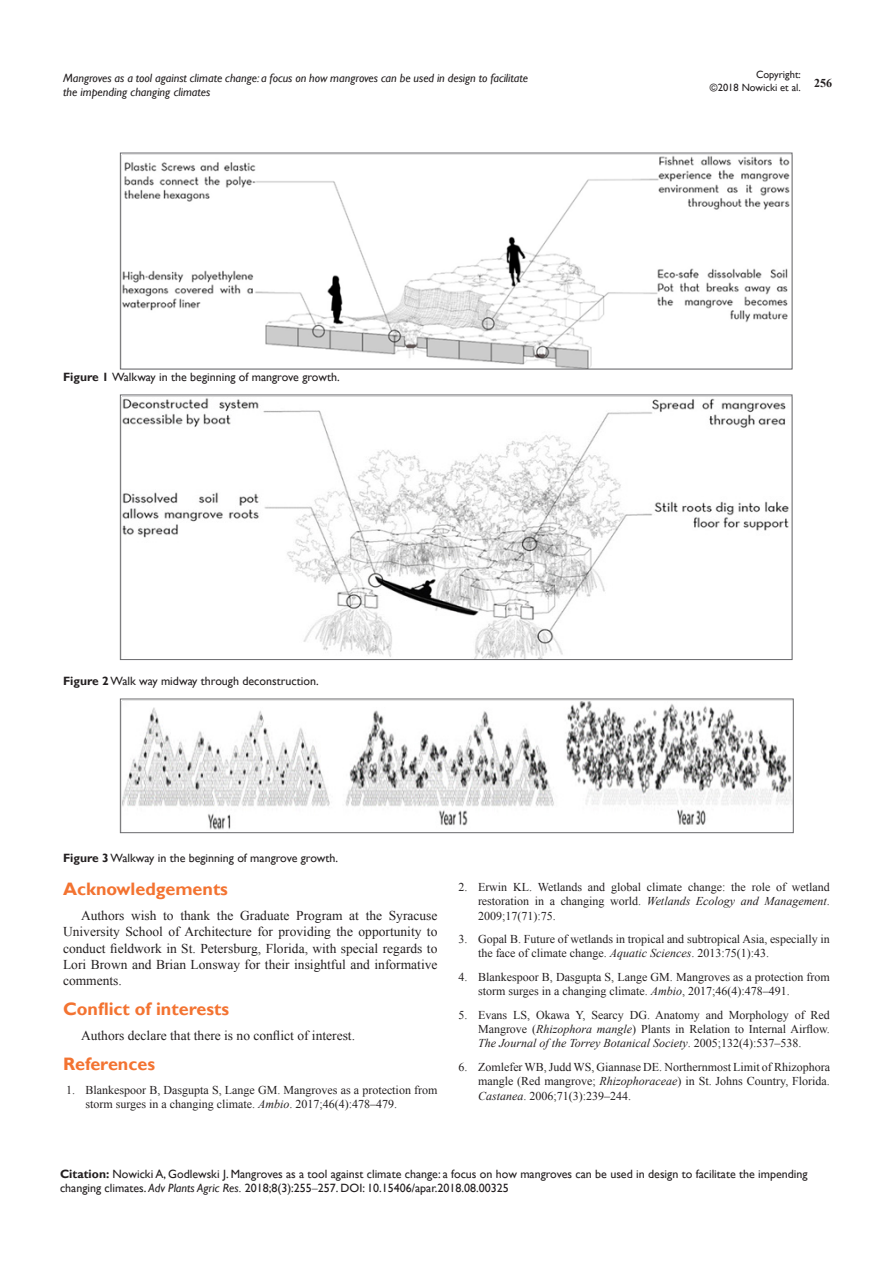
<style>
.page{position:relative;width:893px;height:1263px;background:#fff}
.page>*{position:absolute;margin:0;border:0;box-sizing:border-box;transform-origin:0 0}
.List_Paragraph{font:700 18px "Gill Sans";color:#f37331}
.List_Paragraph-2{font:13.5px/16.2px "Times New Roman";color:#231f20;text-align:justify}
.t1{font:12px/14.4px "Times New Roman";color:#231f20}
.Citation{font:12px/14.4px "Gill Sans";color:#231f20}
.t2{font:italic 12px/14.4px "Gill Sans";color:#231f20}
.t3{font:700 12px "Times New Roman";color:#231f20}
.t4{font:10.5px/12.6px "Gill Sans";color:#231f20;text-align:right}
.s1{font-weight:700}
.s2{font-style:italic}
.s3{font-family:"Times New Roman"}
</style>
<div class="page">
<img style="left:122px;top:156px;width:668px;height:211px">
<img style="left:122px;top:398px;width:667px;height:259px">
<img style="left:122px;top:701px;width:669px;height:129px">
<div style="left:120px;top:699px;width:673px;height:134px;border:1px solid #69696c"></div>
<p class="t4" style="left:710px;top:69px;width:92px">Copyright:<br>©2018 Nowicki et al.</p>
<p class="t2" style="left:63px;top:71px;width:467px">Mangroves as a tool against climate change: a focus on how mangroves can be used in design to facilitate the impending changing climates</p>
<p class="t3" style="left:814px;top:75px;width:19px">256</p>
<p class="Citation" style="left:63px;top:370px;width:278px"><span class="s1">Figure 1</span> Walkway in the beginning of mangrove growth.</p>
<p class="Citation" style="left:63px;top:673px;width:257px"><span class="s1">Figure 2</span> Walk way midway through deconstruction.</p>
<p class="Citation" style="left:63px;top:850px;width:277px"><span class="s1">Figure 3</span> Walkway in the beginning of mangrove growth.</p>
<p class="List_Paragraph" style="left:63px;top:878px;width:166px">Acknowledgements</p>
<p class="List_Paragraph-2" style="left:63px;top:907px;width:376px;text-indent:18px">Authors wish to thank the Graduate Program at the Syracuse University School of Architecture for providing the opportunity to conduct fieldwork in St. Petersburg, Florida, with special regards to Lori Brown and Brian Lonsway for their insightful and informative comments.</p>
<p class="List_Paragraph" style="left:63px;top:998px;width:168px">Conflict of interests</p>
<p class="List_Paragraph-2" style="left:81px;top:1027px;width:276px">Authors declare that there is no conflict of interest.</p>
<p class="List_Paragraph" style="left:63px;top:1053px;width:94px">References</p>
<p class="t1" style="left:86px;top:1082px;width:353px;text-indent:-20px">1. Blankespoor B, Dasgupta S, Lange GM. Mangroves as a protection from storm surges in a changing climate. <span class="s2">Ambio</span>. 2017;46(4):478–479.</p>
<p class="t1" style="left:478px;top:879px;width:353px;text-align:justify;text-indent:-20px">2. Erwin KL. Wetlands and global climate change: the role of wetland restoration in a changing world. <span class="s2">Wetlands Ecology and Management</span>.<br>2009;17(71):75.</p>
<p class="t1" style="left:478px;top:932px;width:353px;text-indent:-20px">3. Gopal B. Future of wetlands in tropical and subtropical Asia, especially in the face of climate change. <span class="s2">Aquatic Sciences</span>. 2013:75(1):43.</p>
<p class="t1" style="left:478px;top:969px;width:353px;text-indent:-20px">4. Blankespoor B, Dasgupta S, Lange GM. Mangroves as a protection from storm surges in a changing climate. <span class="s2">Ambio</span>, 2017;46(4):478–491.</p>
<p class="t1" style="left:478px;top:1007px;width:353px;text-align:justify;text-indent:-20px">5. Evans LS, Okawa Y, Searcy DG. Anatomy and Morphology of Red Mangrove (<span class="s2">Rhizophora mangle</span>) Plants in Relation to Internal Airflow.<br><span class="s2">The Journal of the Torrey Botanical Society</span>. 2005;132(4):537–538.</p>
<p class="t1" style="left:478px;top:1059px;width:353px;text-align:justify;text-indent:-20px">6. Zomlefer WB, Judd WS, Giannase DE. Northernmost Limit of Rhizophora mangle (Red mangrove; <span class="s2">Rhizophoraceae</span>) in St. Johns Country, Florida.<br><span class="s2">Castanea</span>. 2006;71(3):239–244.</p>
<p class="Citation" style="left:60px;top:1167px;width:749px"><span class="s1">Citation:</span> Nowicki A, Godlewski J. Mangroves as a tool against climate change: a focus on how mangroves can be used in design to facilitate the impending changing climates. <span class="s2">Adv Plants Agric Res.</span> 2018;8(3):255<span class="s3">‒</span>257. DOI: 10.15406/apar.2018.08.00325</p>
</div>
